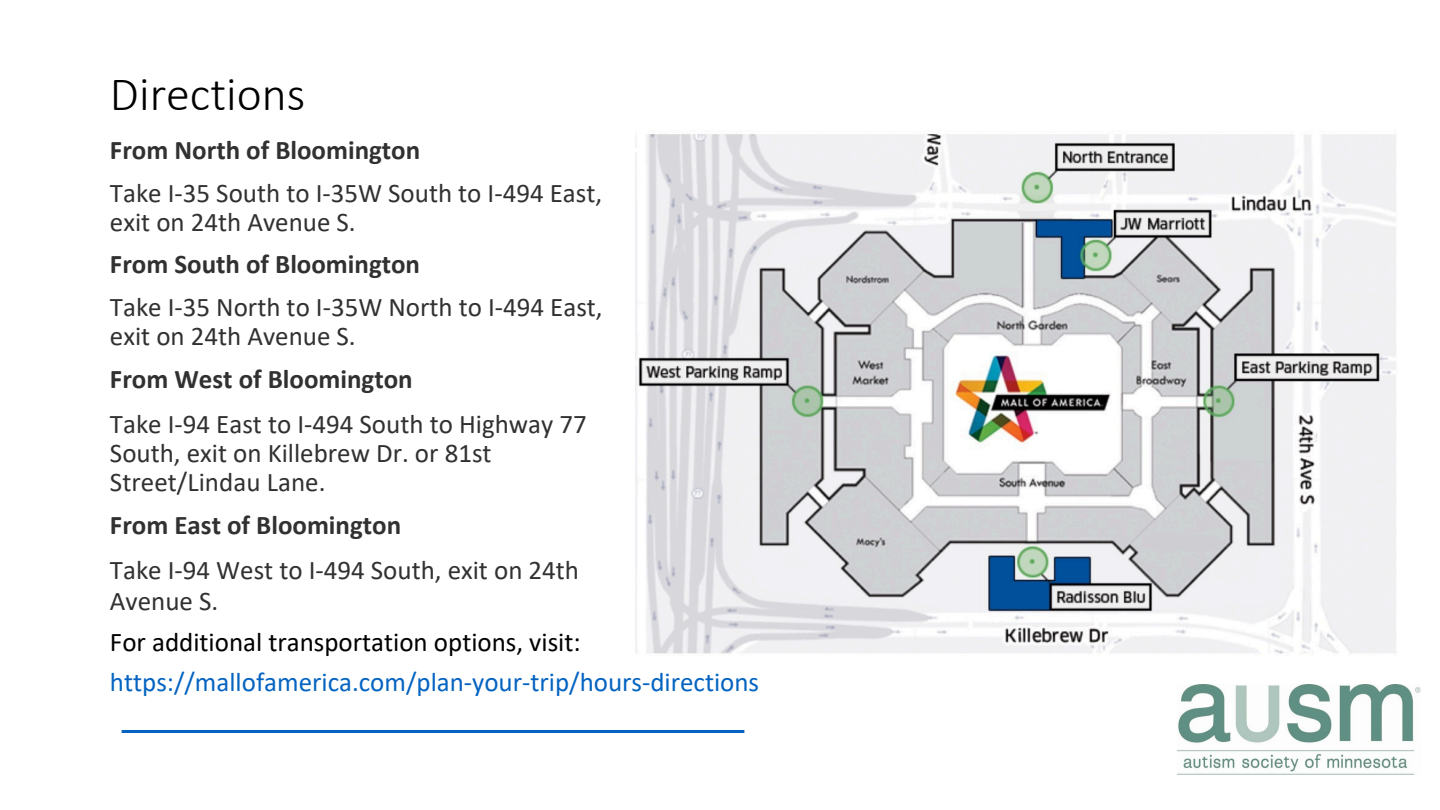
<style>
.page{position:relative;width:1440px;height:810px;background:#fff}
.page>*{position:absolute;margin:0;border:0;box-sizing:border-box;transform-origin:0 0}
.t1{font:300 48px "Calibri";color:#000}
.t2{font:27px/42.2px "Calibri";color:#313131}
.t3{font:27px/40.5px "Calibri";color:#0563c1}
.s1{font-weight:700}
.s2{color:#313131}
.s3{color:#000}
</style>
<div class="page">
<img style="left:636px;top:134px;width:760px;height:520px">
<img style="left:121px;top:731px;width:624px;height:1px">
<img style="left:1177px;top:685px;width:243px;height:90px">
<p class="t1" style="left:110px;top:74px;width:197px">Directions</p>
<p class="t2" style="left:110px;top:131px;width:494px;line-height:42.8px"><span class="s1">From North of Bloomington<br></span>Take I-35 South to I-35W South to I-494 East,</p>
<p class="t2" style="left:110px;top:203px;width:494px">exit on 24th Avenue S.<br><span class="s1">From South of Bloomington<br></span>Take I-35 North to I-35W North to I-494 East,</p>
<p class="t2" style="left:110px;top:316px;width:478px;line-height:43.8px">exit on 24th Avenue S.<br><span class="s1">From West of Bloomington<br></span>Take I-94 East to I-494 South to Highway 77</p>
<p class="t2" style="left:110px;top:440px;width:383px;line-height:29.2px">South, exit on Killebrew Dr. or 81st<br>Street/Lindau Lane.</p>
<p class="t2" style="left:110px;top:505px;width:471px;line-height:45px"><span class="s1">From East of Bloomington<br></span>Take I-94 West to I-494 South, exit on 24th</p>
<p class="t3" style="left:110px;top:583px;width:651px"><span class="s2">Avenue S.<br></span><span class="s3">For additional transportation options, visit: </span>https://mallofamerica.com/plan-your-trip/hours-directions</p>
</div>
